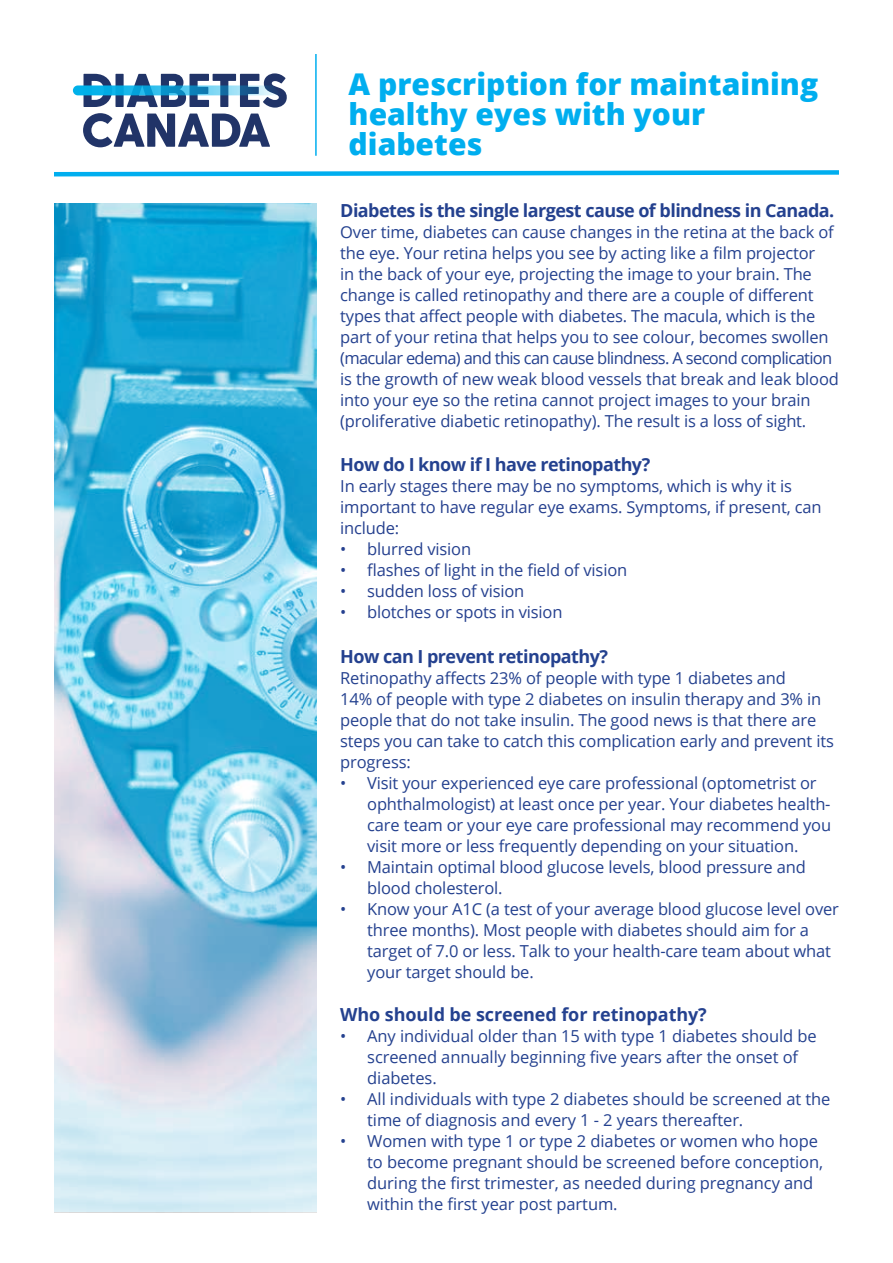
<style>
.page{position:relative;width:893px;height:1263px;background:#fff}
.page>*{position:absolute;margin:0;border:0;box-sizing:border-box;transform-origin:0 0}
.t1{font:800 30px/30px "Open Sans";color:#00aeef}
.t2{font:700 18px "Open Sans";letter-spacing:-.03em;color:#24418f}
.t3{font:700 18px "Open Sans";letter-spacing:-.005em;color:#24418f}
.t4{font:16.5px/21px "Open Sans";letter-spacing:-.01em;color:#24418f}
.t5{font:16.5px/21px "Open Sans";letter-spacing:-.01em;color:#25408f}
</style>
<div class="page">
<svg style="left:73px;top:73px;width:214px;height:74px"></svg>
<svg style="left:54px;top:170px;width:785px;height:7px"></svg>
<hr style="left:315px;top:54px;width:2px;height:102px;background:#00aeef">
<svg style="left:54px;top:203px;width:262px;height:1009px;background:#78c3e1"></svg>
<h1 class="t1" style="left:349px;top:67px;width:471px">A prescription for maintaining healthy eyes with your diabetes</h1>
<p class="t2" style="left:340px;top:198px;width:496px">Diabetes is the single largest cause of blindness in Canada.</p>
<p class="t4" style="left:340px;top:221px;width:500px">Over time, diabetes can cause changes in the retina at the back of the eye. Your retina helps you see by acting like a film projector<br>in the back of your eye, projecting the image to your brain. The change is called retinopathy and there are a couple of different types that affect people with diabetes. The macula, which is the part of your retina that helps you to see colour, becomes swollen (macular edema) and this can cause blindness. A second complication is the growth of new weak blood vessels that break and leak blood into your eye so the retina cannot project images to your brain (proliferative diabetic retinopathy). The result is a loss of sight.</p>
<p class="t2" style="left:340px;top:452px;width:312px">How do I know if I have retinopathy?</p>
<p class="t5" style="left:340px;top:475px;width:483px">In early stages there may be no symptoms, which is why it is important to have regular eye exams. Symptoms, if present, can include:</p>
<p class="t5" style="left:340px;top:538px;width:132px">• blurred vision</p>
<p class="t5" style="left:340px;top:559px;width:289px">• flashes of light in the field of vision</p>
<p class="t5" style="left:340px;top:580px;width:186px">• sudden loss of vision</p>
<p class="t5" style="left:340px;top:601px;width:224px">• blotches or spots in vision</p>
<p class="t2" style="left:340px;top:644px;width:269px">How can I prevent retinopathy?</p>
<p class="t4" style="left:340px;top:667px;width:495px">Retinopathy affects 23% of people with type 1 diabetes and<br>14% of people with type 2 diabetes on insulin therapy and 3% in people that do not take insulin. The good news is that there are steps you can take to catch this complication early and prevent its progress:</p>
<p class="t4" style="left:367px;top:772px;width:465px;text-indent:-27px">• Visit your experienced eye care professional (optometrist or ophthalmologist) at least once per year. Your diabetes health&shy;care team or your eye care professional may recommend you visit more or less frequently depending on your situation.</p>
<p class="t4" style="left:367px;top:856px;width:440px;text-indent:-27px">• Maintain optimal blood glucose levels, blood pressure and blood cholesterol.</p>
<p class="t4" style="left:367px;top:898px;width:473px;text-indent:-27px">• Know your A1C (a test of your average blood glucose level over three months). Most people with diabetes should aim for a target of 7.0 or less. Talk to your health-care team about what your target should be.</p>
<p class="t3" style="left:340px;top:1002px;width:368px">Who should be screened for retinopathy?</p>
<p class="t4" style="left:367px;top:1025px;width:451px;text-indent:-27px">• Any individual older than 15 with type 1 diabetes should be screened annually beginning five years after the onset of diabetes.</p>
<p class="t4" style="left:367px;top:1088px;width:465px;text-indent:-27px">• All individuals with type 2 diabetes should be screened at the time of diagnosis and every 1 - 2 years thereafter.</p>
<p class="t4" style="left:367px;top:1130px;width:457px;text-indent:-27px">• Women with type 1 or type 2 diabetes or women who hope to become pregnant should be screened before conception, during the first trimester, as needed during pregnancy and within the first year post partum.</p>
</div>
